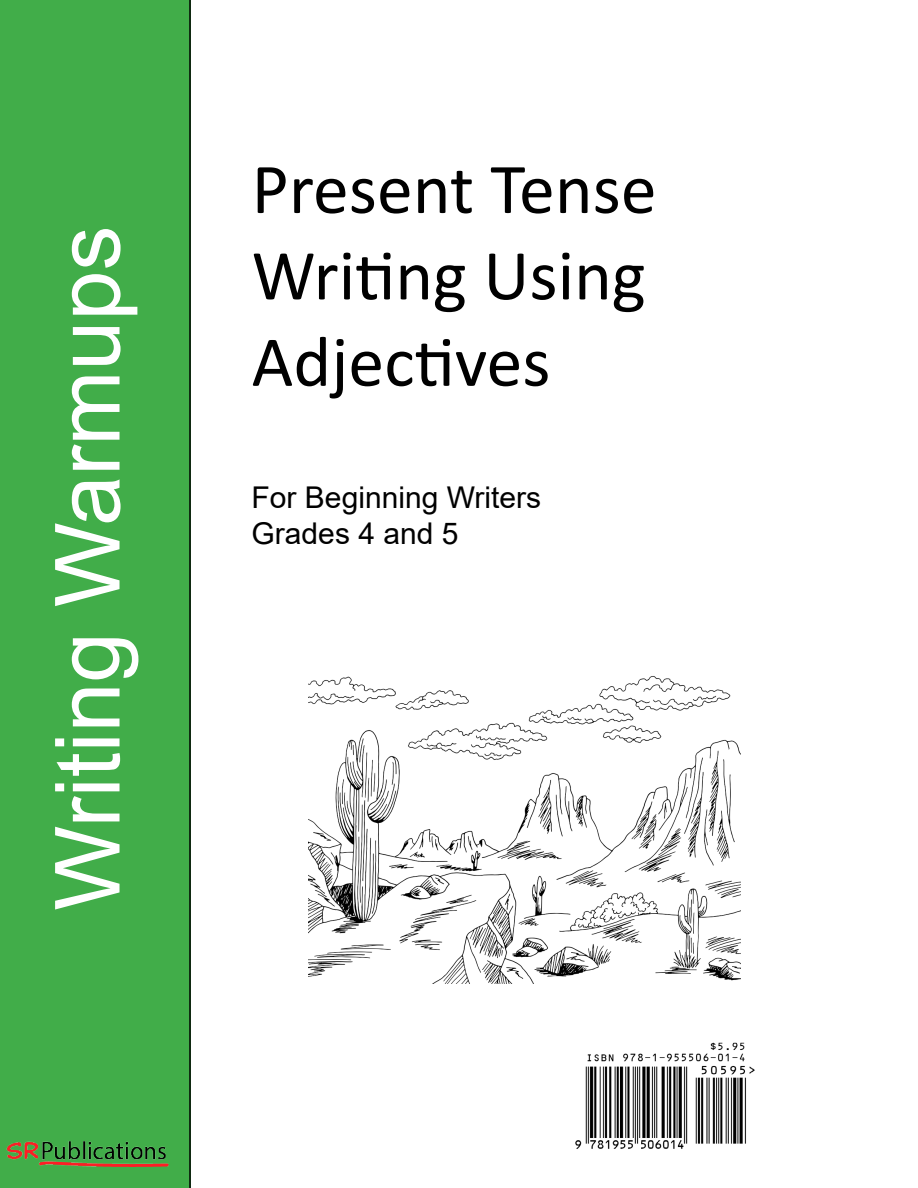
<style>
.page{position:relative;width:918px;height:1188px;background:#fff}
.page>*{position:absolute;margin:0;border:0;box-sizing:border-box;transform-origin:0 0}
.t1{font:90px "Arial";color:#fff}
.t2{font:72px/86.4px "Calibri";color:#000}
.t3{font:30px/36px "Arial";color:#000}
</style>
<div class="page">
<div style="left:0;top:0;width:191px;height:1188px;background:#41ad49"></div>
<img style="left:309px;top:676px;width:432px;height:308px">
<img style="left:575px;top:1042px;width:180px;height:107px">
<img style="left:6px;top:1138px;width:162px;height:29px">
<p class="t1" style="left:26px;top:911px;width:687px;rotate:-90deg">Writing Warmups</p>
<p class="t2" style="left:252px;top:144px;width:407px">Present Tense<br>Writing Using<br>Adjectives</p>
<p class="t3" style="left:252px;top:479px;width:291px">For Beginning Writers<br>Grades 4 and 5</p>
</div>
